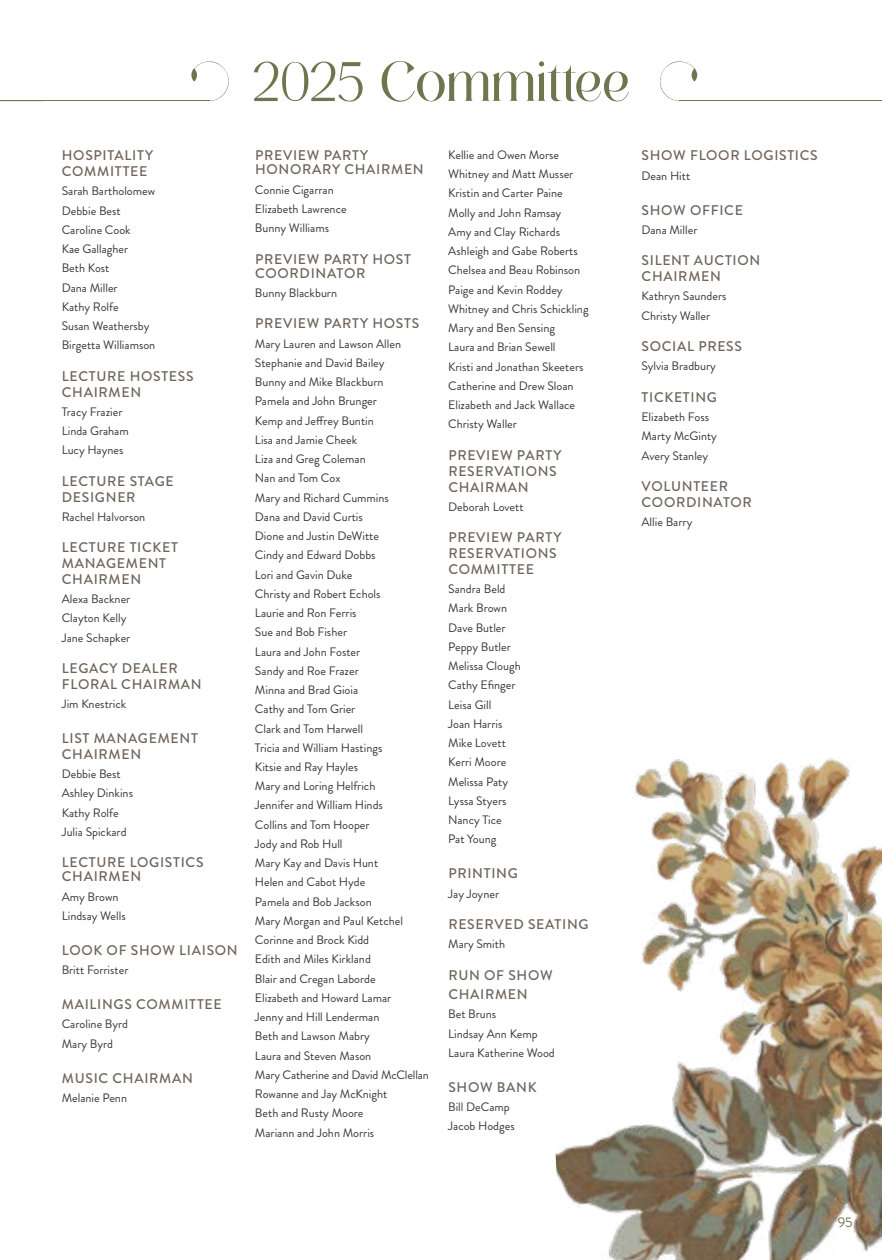
<style>
.page{position:relative;width:882px;height:1260px;background:#fff}
.page>*{position:absolute;margin:0;border:0;box-sizing:border-box;transform-origin:0 0}
.t1{font:59.5px "Solenoidal";color:#70754f}
.t2{font:500 14px/15.8px "Brandon Grotesque";letter-spacing:.05em;color:#6e645c}
.t3{font:14px "Brandon Grotesque";color:#70754f}
.t4{font:12.25px/19.2px "Brandon Grotesque";color:#383736}
</style>
<div class="page">
<svg style="left:193px;top:61px;width:36px;height:40px"></svg>
<svg style="left:191px;top:69px;width:6px;height:13px"></svg>
<hr style="left:0;top:101px;width:209px;height:1px;background:#707554">
<svg style="left:660px;top:61px;width:36px;height:40px"></svg>
<div style="left:692px;top:69px;width:5px;height:13px;background:#70734f;border-radius:50%"></div>
<hr style="left:680px;top:101px;width:202px;height:1px;background:#707554">
<img style="left:555px;top:758px;width:327px;height:502px">
<h1 class="t1" style="left:252px;top:50px;width:380px">2025 Committee</h1>
<p class="t2" style="left:62px;top:148px;width:93px">HOSPITALITY<br>COMMITTEE</p>
<p class="t4" style="left:62px;top:182px;width:95px">Sarah Bartholomew<br>Debbie Best<br>Caroline Cook<br>Kae Gallagher<br>Beth Kost<br>Dana Miller<br>Kathy Rolfe<br>Susan Weathersby<br>Birgetta Williamson</p>
<p class="t2" style="left:62px;top:368px;width:133px">LECTURE HOSTESS<br>CHAIRMEN</p>
<p class="t4" style="left:62px;top:402px;width:69px">Tracy Frazier<br>Linda Graham<br>Lucy Haynes</p>
<p class="t2" style="left:62px;top:473px;width:114px">LECTURE STAGE<br>DESIGNER</p>
<p class="t4" style="left:62px;top:507px;width:85px">Rachel Halvorson</p>
<p class="t2" style="left:62px;top:540px;width:118px">LECTURE TICKET<br>MANAGEMENT<br>CHAIRMEN</p>
<p class="t4" style="left:62px;top:589px;width:70px">Alexa Backner<br>Clayton Kelly<br>Jane Schapker</p>
<p class="t2" style="left:62px;top:661px;width:141px">LEGACY DEALER<br>FLORAL CHAIRMAN</p>
<p class="t4" style="left:62px;top:694px;width:66px">Jim Knestrick</p>
<p class="t2" style="left:62px;top:731px;width:138px">LIST MANAGEMENT<br>CHAIRMEN</p>
<p class="t4" style="left:62px;top:764px;width:73px">Debbie Best<br>Ashley Dinkins<br>Kathy Rolfe<br>Julia Spickard</p>
<p class="t2" style="left:62px;top:856px;width:143px;line-height:14px">LECTURE LOGISTICS<br>CHAIRMEN</p>
<p class="t4" style="left:62px;top:887px;width:66px">Amy Brown<br>Lindsay Wells</p>
<p class="t2" style="left:62px;top:942px;width:177px">LOOK OF SHOW LIAISON</p>
<p class="t4" style="left:62px;top:960px;width:68px">Britt Forrister</p>
<p class="t2" style="left:62px;top:997px;width:161px">MAILINGS COMMITTEE</p>
<p class="t4" style="left:62px;top:1015px;width:68px">Caroline Byrd<br>Mary Byrd</p>
<p class="t2" style="left:62px;top:1070px;width:133px">MUSIC CHAIRMAN</p>
<p class="t4" style="left:62px;top:1088px;width:67px">Melanie Penn</p>
<p class="t2" style="left:255px;top:149px;width:170px;line-height:14px">PREVIEW PARTY<br>HONORARY CHAIRMEN</p>
<p class="t4" style="left:255px;top:180px;width:93px">Connie Cigarran<br>Elizabeth Lawrence<br>Bunny Williams</p>
<p class="t2" style="left:255px;top:252px;width:157px;line-height:14px">PREVIEW PARTY HOST<br>COORDINATOR</p>
<p class="t4" style="left:255px;top:283px;width:84px">Bunny Blackburn</p>
<p class="t2" style="left:255px;top:316px;width:166px">PREVIEW PARTY HOSTS</p>
<p class="t4" style="left:255px;top:334px;width:175px">Mary Lauren and Lawson Allen<br>Stephanie and David Bailey<br>Bunny and Mike Blackburn<br>Pamela and John Brunger<br>Kemp and Jeffrey Buntin<br>Lisa and Jamie Cheek<br>Liza and Greg Coleman<br>Nan and Tom Cox<br>Mary and Richard Cummins<br>Dana and David Curtis<br>Dione and Justin DeWitte<br>Cindy and Edward Dobbs<br>Lori and Gavin Duke<br>Christy and Robert Echols<br>Laurie and Ron Ferris<br>Sue and Bob Fisher<br>Laura and John Foster<br>Sandy and Roe Frazer<br>Minna and Brad Gioia<br>Cathy and Tom Grier<br>Clark and Tom Harwell<br>Tricia and William Hastings<br>Kitsie and Ray Hayles<br>Mary and Loring Helfrich<br>Jennifer and William Hinds<br>Collins and Tom Hooper<br>Jody and Rob Hull<br>Mary Kay and Davis Hunt<br>Helen and Cabot Hyde<br>Pamela and Bob Jackson<br>Mary Morgan and Paul Ketchel<br>Corinne and Brock Kidd<br>Edith and Miles Kirkland<br>Blair and Cregan Laborde<br>Elizabeth and Howard Lamar<br>Jenny and Hill Lenderman<br>Beth and Lawson Mabry<br>Laura and Steven Mason<br>Mary Catherine and David McClellan<br>Rowanne and Jay McKnight<br>Beth and Rusty Moore<br>Mariann and John Morris</p>
<p class="t4" style="left:448px;top:145px;width:142px">Kellie and Owen Morse<br>Whitney and Matt Musser<br>Kristin and Carter Paine<br>Molly and John Ramsay<br>Amy and Clay Richards<br>Ashleigh and Gabe Roberts<br>Chelsea and Beau Robinson<br>Paige and Kevin Roddey<br>Whitney and Chris Schickling<br>Mary and Ben Sensing<br>Laura and Brian Sewell<br>Kristi and Jonathan Skeeters<br>Catherine and Drew Sloan<br>Elizabeth and Jack Wallace<br>Christy Waller</p>
<p class="t2" style="left:448px;top:448px;width:115px">PREVIEW PARTY<br>RESERVATIONS<br>CHAIRMAN</p>
<p class="t4" style="left:448px;top:497px;width:77px">Deborah Lovett</p>
<p class="t2" style="left:448px;top:530px;width:115px">PREVIEW PARTY<br>RESERVATIONS<br>COMMITTEE</p>
<p class="t4" style="left:448px;top:579px;width:74px">Sandra Beld<br>Mark Brown<br>Dave Butler<br>Peppy Butler<br>Melissa Clough<br>Cathy Efinger<br>Leisa Gill<br>Joan Harris<br>Mike Lovett<br>Kerri Moore<br>Melissa Paty<br>Lyssa Styers<br>Nancy Tice<br>Pat Young</p>
<p class="t2" style="left:448px;top:866px;width:71px">PRINTING</p>
<p class="t4" style="left:448px;top:884px;width:52px">Jay Joyner</p>
<p class="t2" style="left:448px;top:917px;width:142px">RESERVED SEATING</p>
<p class="t4" style="left:448px;top:935px;width:58px">Mary Smith</p>
<p class="t2" style="left:448px;top:966px;width:106px;line-height:19.2px">RUN OF SHOW<br>CHAIRMEN</p>
<p class="t4" style="left:448px;top:1005px;width:108px">Bet Bruns<br>Lindsay Ann Kemp<br>Laura Katherine Wood</p>
<p class="t2" style="left:448px;top:1079px;width:90px">SHOW BANK</p>
<p class="t4" style="left:448px;top:1097px;width:68px">Bill DeCamp<br>Jacob Hodges</p>
<p class="t2" style="left:642px;top:148px;width:178px">SHOW FLOOR LOGISTICS</p>
<p class="t4" style="left:641px;top:166px;width:50px">Dean Hitt</p>
<p class="t2" style="left:642px;top:202px;width:103px">SHOW OFFICE</p>
<p class="t4" style="left:641px;top:220px;width:57px">Dana Miller</p>
<p class="t2" style="left:642px;top:253px;width:120px">SILENT AUCTION<br>CHAIRMEN</p>
<p class="t4" style="left:641px;top:287px;width:87px">Kathryn Saunders<br>Christy Waller</p>
<p class="t2" style="left:642px;top:339px;width:102px">SOCIAL PRESS</p>
<p class="t4" style="left:641px;top:357px;width:76px">Sylvia Bradbury</p>
<p class="t2" style="left:642px;top:389px;width:77px">TICKETING</p>
<p class="t4" style="left:641px;top:407px;width:77px">Elizabeth Foss<br>Marty McGinty<br>Avery Stanley</p>
<p class="t2" style="left:642px;top:479px;width:112px">VOLUNTEER<br>COORDINATOR</p>
<p class="t4" style="left:641px;top:512px;width:52px">Allie Barry</p>
<p class="t3" style="left:838px;top:1213px;width:17px">95</p>
</div>
